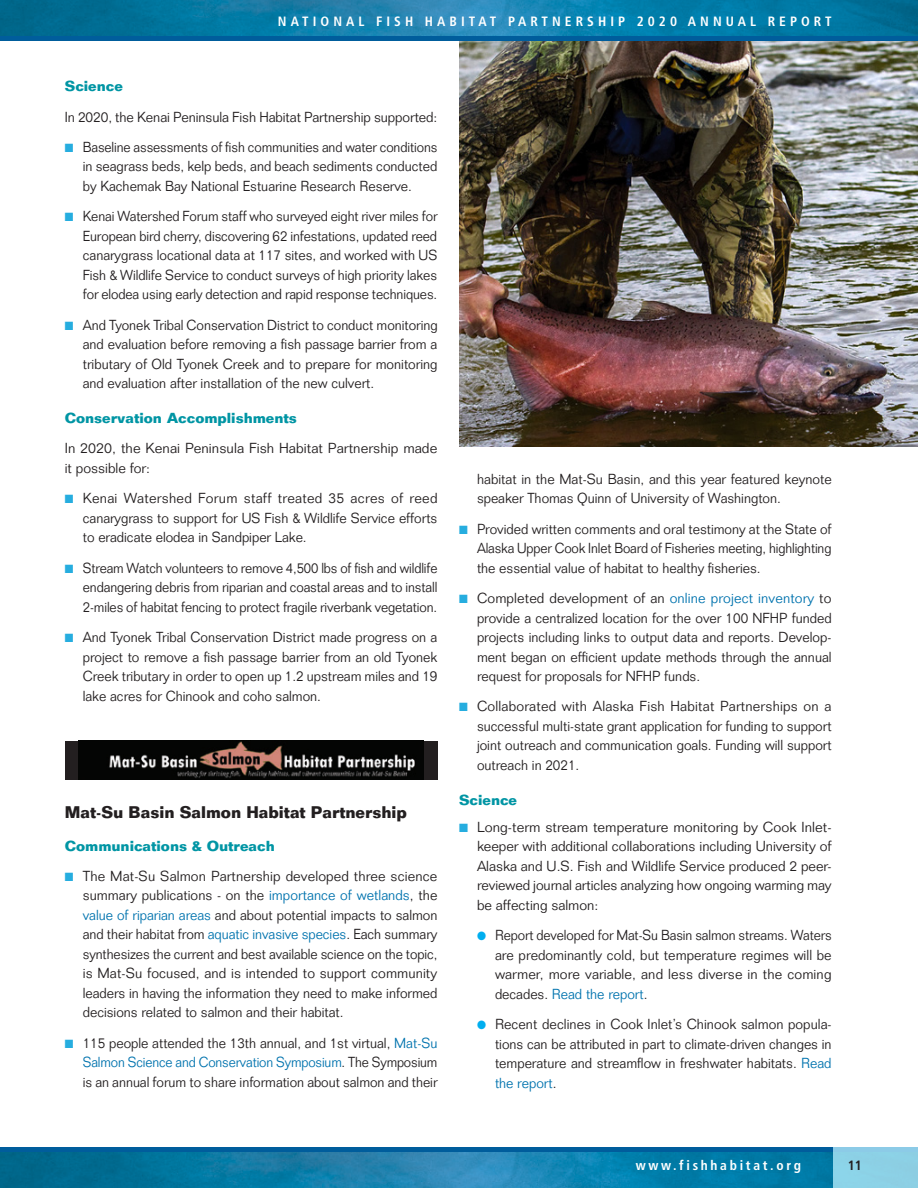
<style>
.page{position:relative;width:918px;height:1188px;background:#fff}
.page>*{position:absolute;margin:0;border:0;box-sizing:border-box;transform-origin:0 0}
.Header_Lvl3{font:700 16.5px "Folio Std";color:#231f20;scale:.95 1}
.BodyText{font:300 14.25px/19.5px "Folio Std";color:#231f20;text-align:justify}
.BodyText-2{font:300 14.25px/19.5px "Folio Std";color:#231f20;text-align:justify;scale:.95 1}
.BodyText-3{font:300 14.25px/19.5px "Folio Std";color:#231f20;text-align:justify;scale:.93 1}
.BodyText-4{font:300 14.25px/19.5px "Folio Std";color:#231f20;scale:.96 1}
.BodyText-5{font:300 14.25px/19.5px "Folio Std";color:#231f20;text-align:justify;scale:.92 1}
.Header_Lvl4{font:700 14.25px "Folio Std";color:#0095a4}
.t1{font:700 condensed 13.5px "Frutiger LT Std";letter-spacing:.3em;color:#fff}
.t2{font:700 condensed 13.5px "Frutiger LT Std";letter-spacing:.2em;color:#fff}
.t3{font:700 condensed 13.5px "Frutiger LT Std";color:#231f20}
.s1{color:#26addf}
.s2{color:#0073ae}
.s3{color:#00aeef}
</style>
<div class="page">
<div style="left:65px;top:741px;width:372px;height:39px;background:#231f20"></div>
<img style="left:78px;top:741px;width:346px;height:39px">
<img style="left:459px;top:41px;width:459px;height:406px">
<img style="left:0;top:0;width:918px;height:36px">
<div style="left:0;top:36px;width:918px;height:5px;background:#005d9c"></div>
<svg style="left:0;top:1152px;width:833px;height:36px;background:#0e7ca7"></svg>
<div style="left:0;top:1147px;width:918px;height:5px;background:#005d9c"></div>
<div style="left:833px;top:1147px;width:85px;height:41px;background:#8cd1e6"></div>
<p class="t1" style="left:278px;top:13px;width:555px">NATIONAL FISH HABITAT PARTNERSHIP 2020 ANNUAL REPORT</p>
<p class="Header_Lvl4" style="left:65px;top:77px;width:60px">Science</p>
<p class="BodyText-4" style="left:65px;top:107px;width:390px">In 2020, the Kenai Peninsula Fish Habitat Partnership supported:</p>
<p class="BodyText-3" style="left:83px;top:137px;width:383px;text-indent:-18px"><span class="s1">■</span> Baseline assessments of fish communities and water conditions in seagrass beds, kelp beds, and beach sediments conducted by Kachemak Bay National Estuarine Research Reserve.</p>
<p class="BodyText-3" style="left:83px;top:207px;width:383px;text-indent:-18px"><span class="s1">■</span> Kenai Watershed Forum staff who surveyed eight river miles for European bird cherry, discovering 62 infestations, updated reed canarygrass locational data at 117 sites, and worked with US Fish &amp; Wildlife Service to conduct surveys of high priority lakes for elodea using early detection and rapid response techniques.</p>
<p class="BodyText-2" style="left:83px;top:315px;width:375px;text-indent:-18px"><span class="s1">■</span> And Tyonek Tribal Conservation District to conduct monitoring and evaluation before removing a fish passage barrier from a tributary of Old Tyonek Creek and to prepare for monitoring and evaluation after installation of the new culvert.</p>
<p class="Header_Lvl4" style="left:65px;top:409px;width:234px">Conservation Accomplishments</p>
<p class="BodyText" style="left:65px;top:439px;width:374px">In 2020, the Kenai Peninsula Fish Habitat Partnership made it possible for:</p>
<p class="BodyText" style="left:83px;top:489px;width:356px;text-indent:-18px"><span class="s1">■</span> Kenai Watershed Forum staff treated 35 acres of reed canarygrass to support for US Fish &amp; Wildlife Service efforts to eradicate elodea in Sandpiper Lake.</p>
<p class="BodyText-5" style="left:83px;top:558px;width:387px;text-indent:-18px"><span class="s1">■</span> Stream Watch volunteers to remove 4,500 lbs of fish and wildlife endangering debris from riparian and coastal areas and to install 2-miles of habitat fencing to protect fragile riverbank vegetation.</p>
<p class="BodyText-2" style="left:83px;top:627px;width:375px;text-indent:-18px"><span class="s1">■</span> And Tyonek Tribal Conservation District made progress on a project to remove a fish passage barrier from an old Tyonek Creek tributary in order to open up 1.2 upstream miles and 19 lake acres for Chinook and coho salmon.</p>
<p class="Header_Lvl3" style="left:65px;top:802px;width:362px">Mat-Su Basin Salmon Habitat Partnership</p>
<p class="Header_Lvl4" style="left:65px;top:837px;width:211px">Communications &amp; Outreach</p>
<p class="BodyText" style="left:83px;top:866px;width:356px;text-indent:-18px"><span class="s1">■</span> The Mat-Su Salmon Partnership developed three science summary publications - on the <span class="s2">importance of wetlands</span>, the <span class="s2">value of riparian areas</span> and about potential impacts to salmon and their habitat from <span class="s2">aquatic invasive species</span>. Each summary synthesizes the current and best available science on the topic, is Mat-Su focused, and is intended to support community leaders in having the information they need to make informed decisions related to salmon and their habitat.</p>
<p class="BodyText-2" style="left:83px;top:1033px;width:375px;text-indent:-18px"><span class="s1">■</span> 115 people attended the 13th annual, and 1st virtual, <span class="s2">Mat-Su Salmon Science and Conservation Symposium</span>. The Symposium is an annual forum to share information about salmon and their</p>
<p class="BodyText-4" style="left:477px;top:469px;width:371px">habitat in the Mat-Su Basin, and this year featured keynote speaker Thomas Quinn of University of Washington.</p>
<p class="BodyText-2" style="left:477px;top:519px;width:375px;text-indent:-18px"><span class="s1">■</span> Provided written comments and oral testimony at the State of Alaska Upper Cook Inlet Board of Fisheries meeting, highlighting the essential value of habitat to healthy fisheries.</p>
<p class="BodyText" style="left:477px;top:588px;width:356px;text-indent:-18px"><span class="s1">■</span> Completed development of an <span class="s2">online project inventory</span> to provide a centralized location for the over 100 NFHP funded projects including links to output data and reports. Develop&shy;ment began on efficient update methods through the annual request for proposals for NFHP funds.</p>
<p class="BodyText" style="left:477px;top:697px;width:356px;text-indent:-18px"><span class="s1">■</span> Collaborated with Alaska Fish Habitat Partnerships on a successful multi-state grant application for funding to support joint outreach and communication goals. Funding will support outreach in 2021.</p>
<p class="Header_Lvl4" style="left:459px;top:791px;width:60px">Science</p>
<p class="BodyText" style="left:477px;top:817px;width:356px;text-indent:-18px"><span class="s1">■</span> Long-term stream temperature monitoring by Cook Inlet&shy;keeper with additional collaborations including University of Alaska and U.S. Fish and Wildlife Service produced 2 peer&shy;reviewed journal articles analyzing how ongoing warming may be affecting salmon:</p>
<p class="BodyText-3" style="left:495px;top:925px;width:364px;text-indent:-18px"><span class="s3">●</span> Report developed for Mat-Su Basin salmon streams. Waters are predominantly cold, but temperature regimes will be warmer, more variable, and less diverse in the coming decades. <span class="s2">Read the report</span>.</p>
<p class="BodyText-4" style="left:495px;top:1014px;width:352px;text-align:justify;text-indent:-18px"><span class="s3">●</span> Recent declines in Cook Inlet’s Chinook salmon popula&shy;tions can be attributed in part to climate-driven changes in temperature and streamflow in freshwater habitats. <span class="s2">Read the report</span>.</p>
<p class="t2" style="left:636px;top:1158px;width:167px">www.fishhabitat.org</p>
<p class="t3" style="left:848px;top:1158px;width:16px">11</p>
</div>
